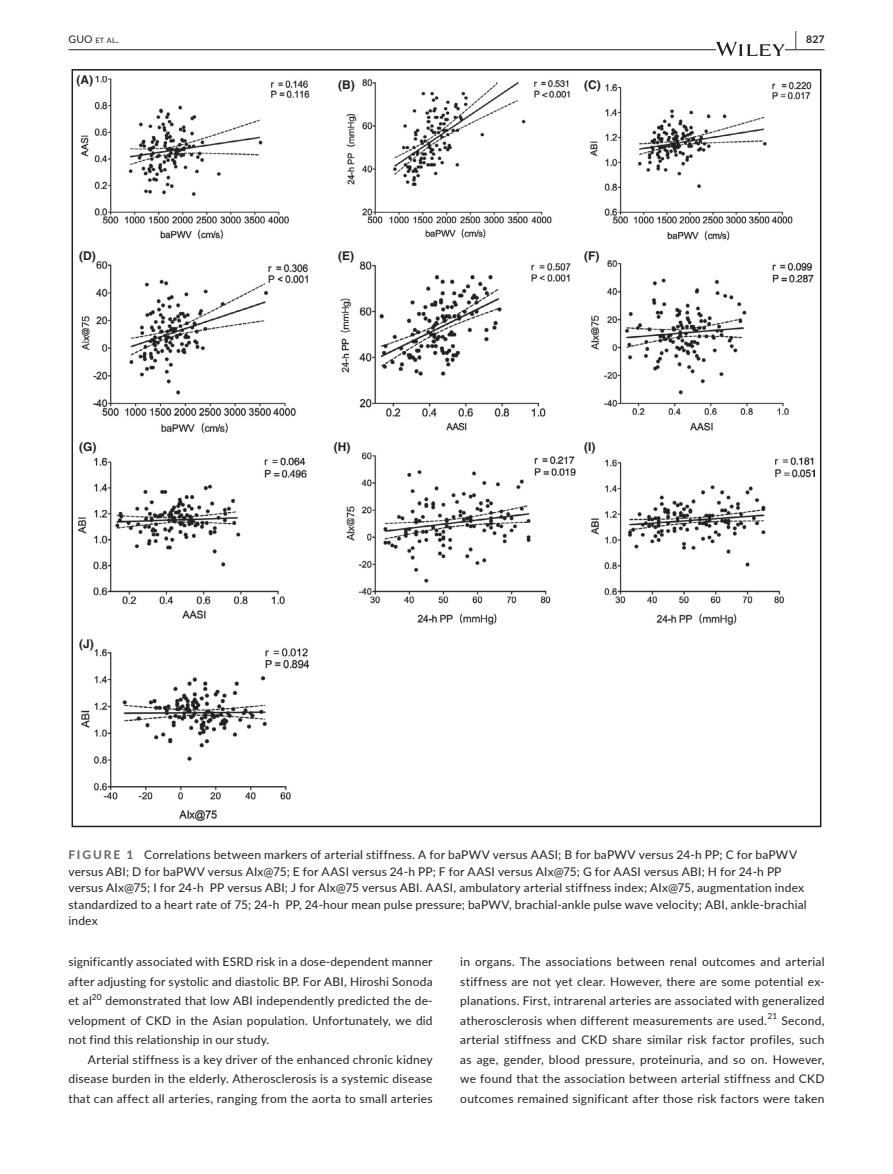
<style>
.page{position:relative;width:893px;height:1174px;background:#fff}
.page>*{position:absolute;margin:0;border:0;box-sizing:border-box;transform-origin:0 0}
.t1{font:12px/19.5px "Lato";letter-spacing:.015em;color:#231f20;text-align:justify}
.t2{font:700 12px "Helvetica";color:#231f20}
.t3{font:10.5px "Lato";color:#231f20}
.t4{font:700 10.5px "Lato";color:#231f20}
.s1{font-size:7.35px}
.s2{font-size:19.5px}
.s3{font-weight:700;color:#636366}
</style>
<div class="page">
<hr style="left:68px;top:49px;width:756px;height:1px;background:#231f20">
<svg style="left:716px;top:42px;width:69px;height:14px"></svg>
<img style="left:79px;top:76px;width:735px;height:744px">
<p class="t3" style="left:68px;top:31px;width:52px">GUO <span class="s1">et al</span>.</p>
<p class="t4" style="left:795px;top:31px;width:31px"><span class="s2">|</span> 827</p>
<p class="t2" style="left:77px;top:72px;width:18px">(A)</p>
<p class="t2" style="left:338px;top:77px;width:18px">(B)</p>
<p class="t2" style="left:584px;top:77px;width:18px">(C)</p>
<p class="t2" style="left:79px;top:248px;width:18px">(D)</p>
<p class="t2" style="left:338px;top:248px;width:17px">(E)</p>
<p class="t2" style="left:584px;top:248px;width:17px">(F)</p>
<p class="t2" style="left:79px;top:439px;width:19px">(G)</p>
<p class="t2" style="left:334px;top:439px;width:18px">(H)</p>
<p class="t2" style="left:584px;top:439px;width:13px">(I)</p>
<p class="t2" style="left:79px;top:636px;width:16px">(J)</p>
<p class="t1" style="left:68px;top:846px;width:740px;line-height:16.5px;text-align:left"><span class="s3">FIGURE 1</span> Correlations between markers of arterial stiffness. A for baPWV versus AASI; B for baPWV versus 24-h PP; C for baPWV versus ABI; D for baPWV versus AIx@75; E for AASI versus 24-h PP; F for AASI versus AIx@75; G for AASI versus ABI; H for 24-h PP versus AIx@75; I for 24-h PP versus ABI; J for AIx@75 versus ABI. AASI, ambulatory arterial stiffness index; AIx@75, augmentation index standardized to a heart rate of 75; 24-h PP, 24-hour mean pulse pressure; baPWV, brachial-ankle pulse wave velocity; ABI, ankle-brachial index</p>
<p class="t1" style="left:68px;top:951px;width:366px">significantly associated with ESRD risk in a dose-dependent manner after adjusting for systolic and diastolic BP. For ABI, Hiroshi Sonoda et al<sup>20</sup> demonstrated that low ABI independently predicted the de&shy;velopment of CKD in the Asian population. Unfortunately, we did not find this relationship in our study.</p>
<p class="t1" style="left:68px;top:1049px;width:366px;text-indent:20px">Arterial stiffness is a key driver of the enhanced chronic kidney disease burden in the elderly. Atherosclerosis is a systemic disease that can affect all arteries, ranging from the aorta to small arteries</p>
<p class="t1" style="left:460px;top:951px;width:366px">in organs. The associations between renal outcomes and arterial stiffness are not yet clear. However, there are some potential ex&shy;planations. First, intrarenal arteries are associated with generalized atherosclerosis when different measurements are used.<sup>21</sup> Second, arterial stiffness and CKD share similar risk factor profiles, such as age, gender, blood pressure, proteinuria, and so on. However, we found that the association between arterial stiffness and CKD outcomes remained significant after those risk factors were taken</p>
</div>
